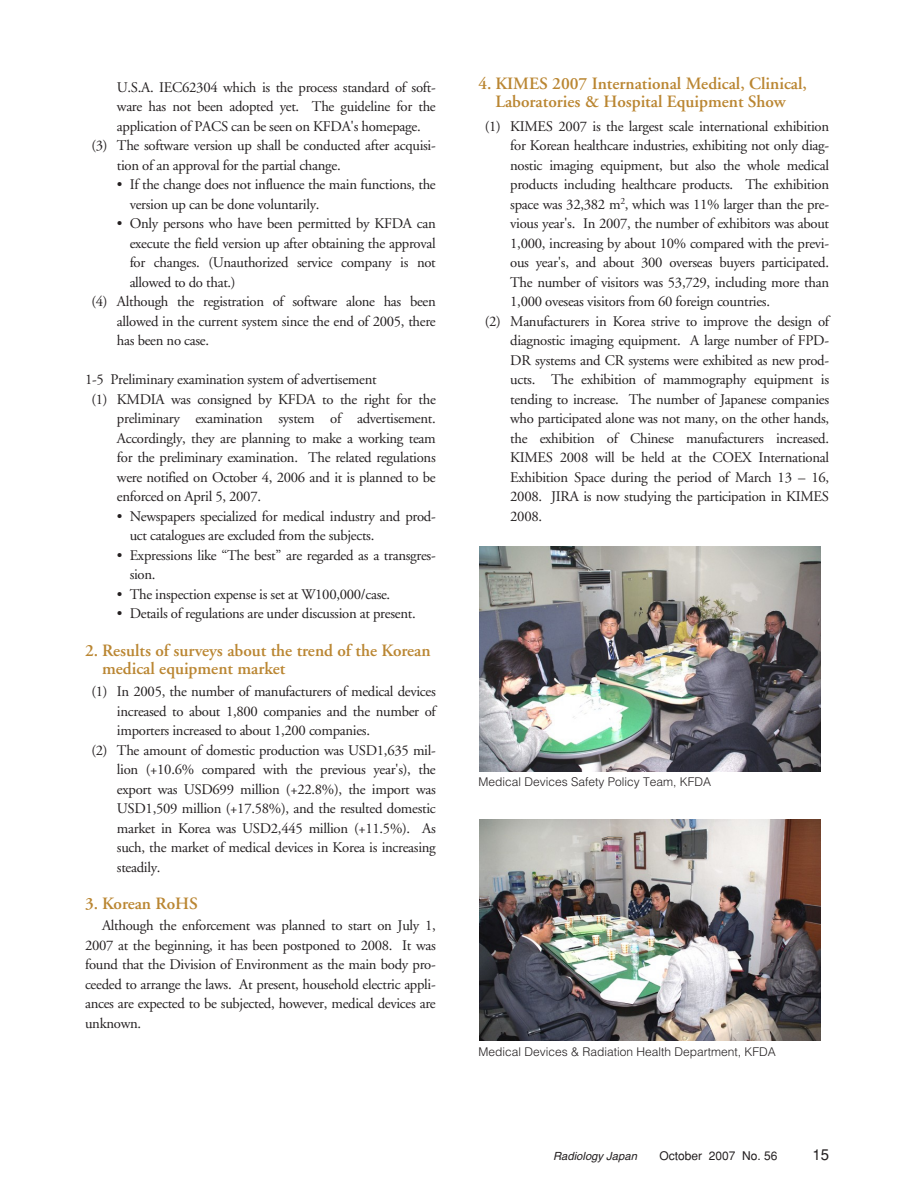
<style>
.page{position:relative;width:918px;height:1188px;background:#fff}
.page>*{position:absolute;margin:0;border:0;box-sizing:border-box;transform-origin:0 0}
.t1{font:600 17.25px/18px "Adobe Garamond";color:#ba8632}
.t2{font:15px "Helvetica";color:#231f20}
.t3{font:14.7px/19.5px "Adobe Garamond";letter-spacing:-.02em;color:#231f20}
.t4{font:300 12px "Helvetica";color:#231f20}
.t5{font:12px "Helvetica";color:#231f20}
.t6{font:italic 11.25px "Helvetica";color:#231f20}
</style>
<div class="page">
<img style="left:480px;top:819px;width:340px;height:221px">
<img style="left:480px;top:546px;width:340px;height:226px">
<p class="t3" style="left:117px;top:79px;width:320px">U.S.A. IEC62304 which is the process standard of soft-</p>
<p class="t3" style="left:117px;top:98px;width:320px">ware has not been adopted yet. The guideline for the</p>
<p class="t3" style="left:117px;top:118px;width:305px">application of PACS can be seen on KFDA's homepage.</p>
<p class="t3" style="left:91px;top:137px;width:346px">(3) The software version up shall be conducted after acquisi-</p>
<p class="t3" style="left:117px;top:157px;width:225px">tion of an approval for the partial change.</p>
<p class="t3" style="left:130px;top:176px;width:308px;text-indent:-13px">• If the change does not influence the main functions, the version up can be done voluntarily.</p>
<p class="t3" style="left:117px;top:215px;width:320px">• Only persons who have been permitted by KFDA can</p>
<p class="t3" style="left:130px;top:235px;width:308px">execute the field version up after obtaining the approval</p>
<p class="t3" style="left:130px;top:254px;width:308px">for changes. (Unauthorized service company is not</p>
<p class="t3" style="left:130px;top:274px;width:107px">allowed to do that.)</p>
<p class="t3" style="left:91px;top:293px;width:346px">(4) Although the registration of software alone has been</p>
<p class="t3" style="left:117px;top:313px;width:320px">allowed in the current system since the end of 2005, there</p>
<p class="t3" style="left:117px;top:332px;width:94px">has been no case.</p>
<p class="t3" style="left:85px;top:371px;width:293px">1-5 Preliminary examination system of advertisement</p>
<p class="t3" style="left:91px;top:391px;width:346px">(1) KMDIA was consigned by KFDA to the right for the</p>
<p class="t3" style="left:117px;top:410px;width:320px">preliminary examination system of advertisement.</p>
<p class="t3" style="left:117px;top:430px;width:320px">Accordingly, they are planning to make a working team</p>
<p class="t3" style="left:117px;top:449px;width:320px">for the preliminary examination. The related regulations</p>
<p class="t3" style="left:117px;top:469px;width:320px">were notified on October 4, 2006 and it is planned to be</p>
<p class="t3" style="left:117px;top:488px;width:146px">enforced on April 5, 2007.</p>
<p class="t3" style="left:130px;top:508px;width:308px;text-indent:-13px">• Newspapers specialized for medical industry and prod&shy;uct catalogues are excluded from the subjects.</p>
<p class="t3" style="left:130px;top:547px;width:308px;text-indent:-13px">• Expressions like “The best” are regarded as a transgres&shy;sion.</p>
<p class="t3" style="left:117px;top:586px;width:275px">• The inspection expense is set at W100,000/case.</p>
<p class="t3" style="left:117px;top:605px;width:300px">• Details of regulations are under discussion at present.</p>
<p class="t1" style="left:102px;top:643px;width:330px;text-indent:-17px">2. Results of surveys about the trend of the Korean medical equipment market</p>
<p class="t3" style="left:91px;top:683px;width:346px">(1) In 2005, the number of manufacturers of medical devices</p>
<p class="t3" style="left:117px;top:703px;width:320px">increased to about 1,800 companies and the number of</p>
<p class="t3" style="left:117px;top:722px;width:255px">importers increased to about 1,200 companies.</p>
<p class="t3" style="left:91px;top:742px;width:346px">(2) The amount of domestic production was USD1,635 mil-</p>
<p class="t3" style="left:117px;top:761px;width:320px">lion (+10.6% compared with the previous year's), the</p>
<p class="t3" style="left:117px;top:781px;width:320px">export was USD699 million (+22.8%), the import was</p>
<p class="t3" style="left:117px;top:800px;width:320px">USD1,509 million (+17.58%), and the resulted domestic</p>
<p class="t3" style="left:117px;top:820px;width:320px">market in Korea was USD2,445 million (+11.5%). As</p>
<p class="t3" style="left:117px;top:839px;width:320px">such, the market of medical devices in Korea is increasing</p>
<p class="t3" style="left:117px;top:859px;width:45px">steadily.</p>
<p class="t1" style="left:85px;top:896px;width:114px">3. Korean RoHS</p>
<p class="t3" style="left:85px;top:917px;width:352px;text-align:justify;text-indent:17px">Although the enforcement was planned to start on July 1, 2007 at the beginning, it has been postponed to 2008. It was found that the Division of Environment as the main body pro&shy;ceeded to arrange the laws. At present, household electric appli&shy;ances are expected to be subjected, however, medical devices are unknown.</p>
<p class="t1" style="left:478px;top:76px;width:330px;text-align:center">4. KIMES 2007 International Medical, Clinical,<br>Laboratories &amp; Hospital Equipment Show</p>
<p class="t3" style="left:485px;top:118px;width:346px">(1) KIMES 2007 is the largest scale international exhibition</p>
<p class="t3" style="left:510px;top:137px;width:320px">for Korean healthcare industries, exhibiting not only diag-</p>
<p class="t3" style="left:510px;top:157px;width:320px">nostic imaging equipment, but also the whole medical</p>
<p class="t3" style="left:510px;top:176px;width:320px">products including healthcare products. The exhibition</p>
<p class="t3" style="left:510px;top:196px;width:320px">space was 32,382 m<sup>2</sup>, which was 11% larger than the pre-</p>
<p class="t3" style="left:510px;top:215px;width:320px">vious year's. In 2007, the number of exhibitors was about</p>
<p class="t3" style="left:510px;top:235px;width:320px">1,000, increasing by about 10% compared with the previ-</p>
<p class="t3" style="left:510px;top:254px;width:320px">ous year's, and about 300 overseas buyers participated.</p>
<p class="t3" style="left:510px;top:274px;width:320px">The number of visitors was 53,729, including more than</p>
<p class="t3" style="left:510px;top:293px;width:261px">1,000 oveseas visitors from 60 foreign countries.</p>
<p class="t3" style="left:485px;top:313px;width:346px">(2) Manufacturers in Korea strive to improve the design of</p>
<p class="t3" style="left:510px;top:332px;width:320px">diagnostic imaging equipment. A large number of FPD-</p>
<p class="t3" style="left:510px;top:352px;width:320px">DR systems and CR systems were exhibited as new prod-</p>
<p class="t3" style="left:510px;top:371px;width:320px">ucts. The exhibition of mammography equipment is</p>
<p class="t3" style="left:510px;top:391px;width:320px">tending to increase. The number of Japanese companies</p>
<p class="t3" style="left:510px;top:410px;width:320px">who participated alone was not many, on the other hands,</p>
<p class="t3" style="left:510px;top:430px;width:320px">the exhibition of Chinese manufacturers increased.</p>
<p class="t3" style="left:510px;top:449px;width:320px">KIMES 2008 will be held at the COEX International</p>
<p class="t3" style="left:510px;top:469px;width:320px">Exhibition Space during the period of March 13 – 16,</p>
<p class="t3" style="left:510px;top:488px;width:320px">2008. JIRA is now studying the participation in KIMES</p>
<p class="t3" style="left:510px;top:508px;width:33px">2008.</p>
<p class="t4" style="left:478px;top:777px;width:234px">Medical Devices Safety Policy Team, KFDA</p>
<p class="t4" style="left:478px;top:1047px;width:299px">Medical Devices &amp; Radiation Health Department, KFDA</p>
<p class="t6" style="left:553px;top:1152px;width:85px">Radiology Japan</p>
<p class="t5" style="left:659px;top:1152px;width:120px">October 2007 No. 56</p>
<p class="t2" style="left:812px;top:1149px;width:18px">15</p>
</div>
